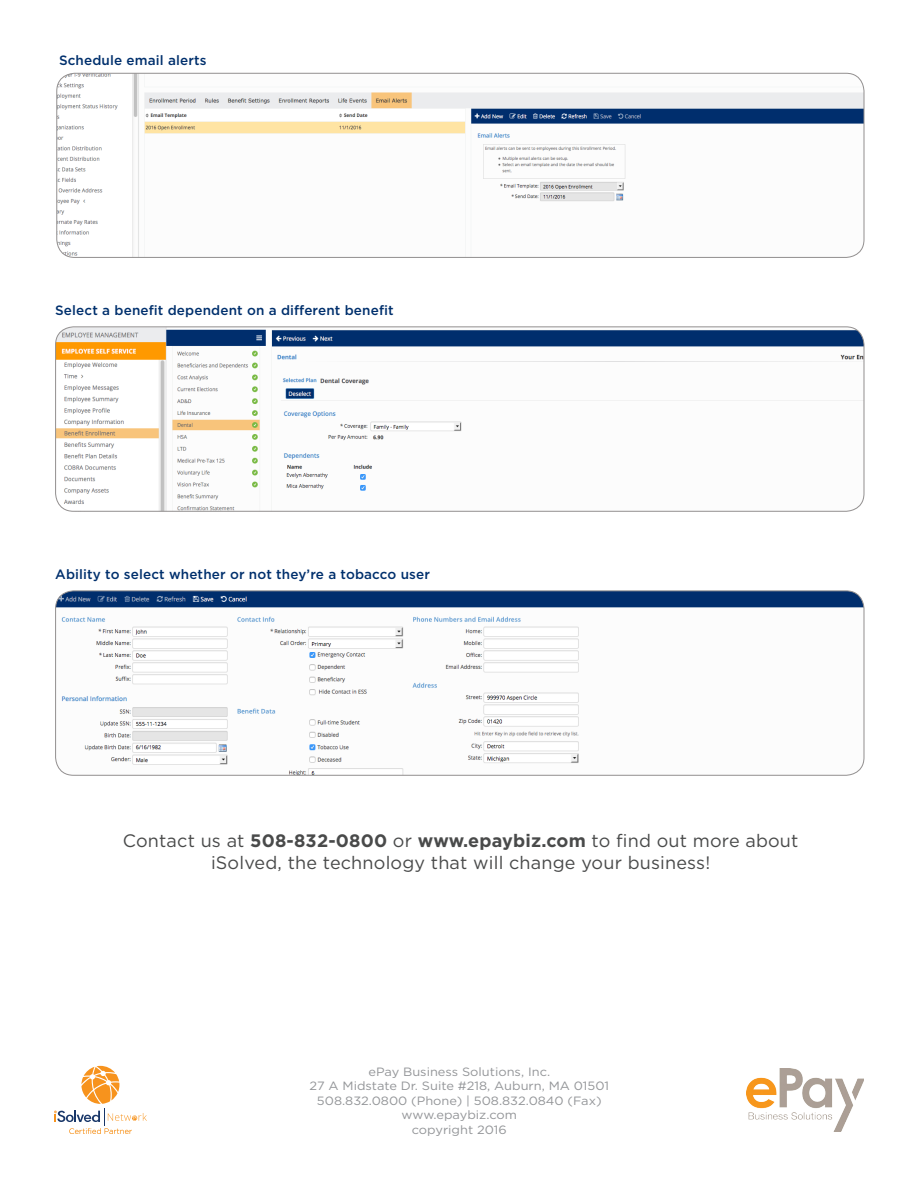
<style>
.page{position:relative;width:918px;height:1188px;background:#fff}
.page>*{position:absolute;margin:0;border:0;box-sizing:border-box;transform-origin:0 0}
.t1{font:18px "Gotham";letter-spacing:.01em;color:#494a4a}
.t2{font:500 13.5px "Gotham";letter-spacing:.01em;color:#00306d}
.t3{font:12px "Gotham";color:#939598;scale:1.07 1}
.s1{font-weight:700}
</style>
<div class="page">
<img style="left:56px;top:327px;width:808px;height:184px">
<div style="left:55px;top:326px;width:809px;height:186px;border:1px solid #928f8f;border-radius:18px"></div>
<img style="left:56px;top:591px;width:808px;height:184px">
<div style="left:55px;top:590px;width:809px;height:186px;border:1px solid #928f8f;border-radius:18px"></div>
<img style="left:57px;top:73px;width:807px;height:184px">
<div style="left:56px;top:73px;width:808px;height:185px;border:1px solid #928f8f;border-radius:18px"></div>
<svg style="left:54px;top:1066px;width:93px;height:68px"></svg>
<img style="left:747px;top:1068px;width:117px;height:63px">
<p class="t2" style="left:59px;top:51px;width:149px">Schedule email alerts</p>
<p class="t2" style="left:55px;top:302px;width:340px">Select a benefit dependent on a different benefit</p>
<p class="t2" style="left:55px;top:566px;width:376px">Ability to select whether or not they’re a tobacco user</p>
<p class="t1" style="left:123px;top:829px;width:677px">Contact us at <span class="s1">508-832-0800</span> or <span class="s1">www.epaybiz.com</span> to find out more about</p>
<p class="t1" style="left:211px;top:851px;width:501px">iSolved, the technology that will change your business!</p>
<p class="t3" style="left:368px;top:1064px;width:171px">ePay Business Solutions, Inc.</p>
<p class="t3" style="left:310px;top:1078px;width:281px">27 A Midstate Dr. Suite #218, Auburn, MA 01501</p>
<p class="t3" style="left:317px;top:1093px;width:268px">508.832.0800 (Phone) | 508.832.0840 (Fax)</p>
<p class="t3" style="left:402px;top:1107px;width:109px">www.epaybiz.com</p>
<p class="t3" style="left:412px;top:1122px;width:90px">copyright 2016</p>
</div>
